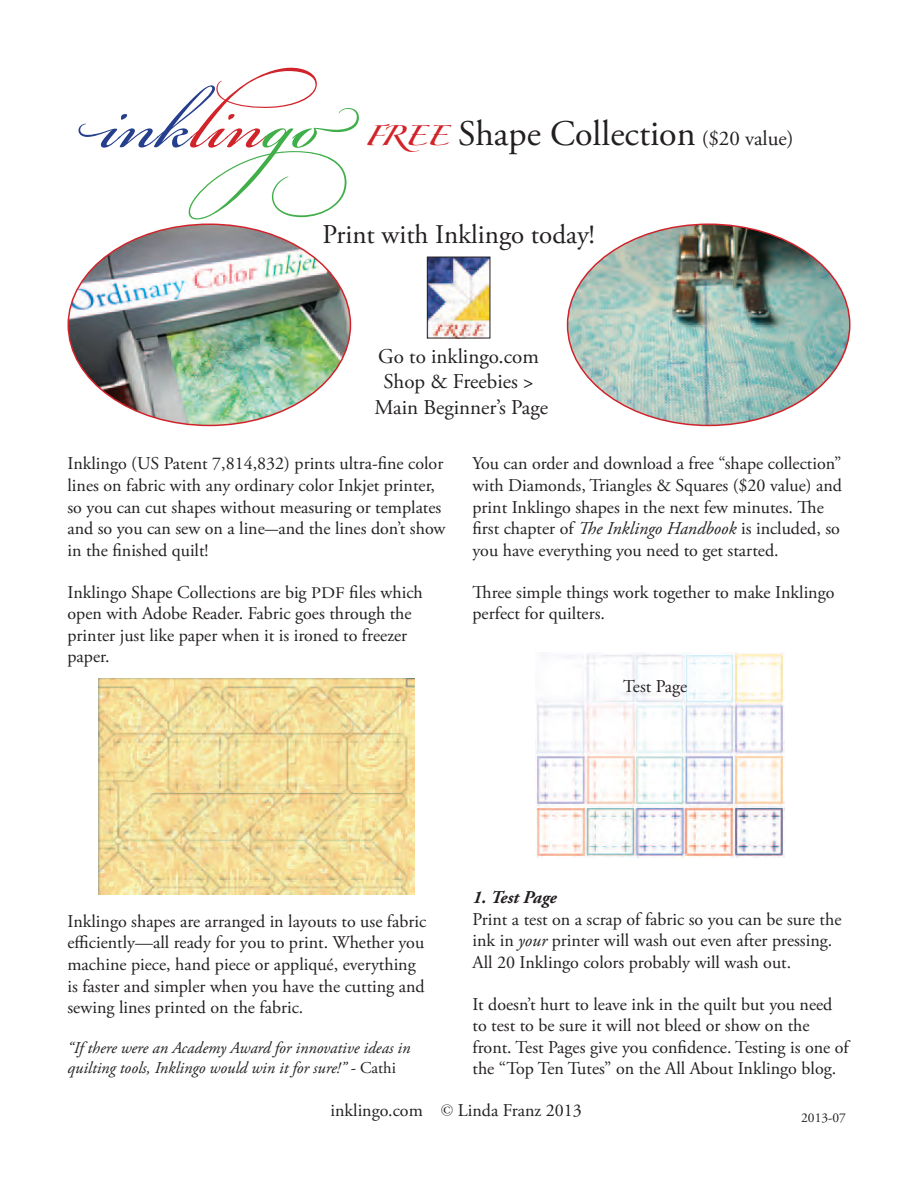
<style>
.page{position:relative;width:918px;height:1188px;background:#fff}
.page>*{position:absolute;margin:0;border:0;box-sizing:border-box;transform-origin:0 0}
.Blue_Script_Heading{font:108px "Bickham Script Pro";color:#253f8e}
.HTML_Body{font:36px "Adobe Garamond Pro";color:#231f20}
.HTML_Body-2{font:27px "Adobe Garamond Pro";color:#231f20}
.HTML_Body-3{font:21px/25.2px "Adobe Garamond Pro";color:#231f20;text-align:center}
.t1{font:18px/21.6px "Adobe Garamond Pro";color:#231f20}
.t2{font:italic 16.5px/19.8px "Adobe Garamond Pro";color:#231f20}
.t3{font:13.5px "Adobe Garamond Pro";color:#231f20}
.s1{color:#d1232a}
.s2{color:#40ae49}
.s3{font-family:"Zapfino Forte LT Pro";font-size:45px;color:#d1232a}
.s4{font-size:21px}
.s5{font-size:16.2px}
.s6{font-style:italic}
.s7{font-style:normal}
.s8{font-weight:700;font-style:italic}
</style>
<div class="page">
<img style="left:68px;top:224px;width:282px;height:201px">
<img style="left:568px;top:224px;width:280px;height:201px">
<img style="left:98px;top:678px;width:317px;height:216px">
<img style="left:536px;top:652px;width:248px;height:206px">
<img style="left:429px;top:259px;width:59px;height:77px">
<div style="left:427px;top:257px;width:63px;height:81px;border:1px solid #231f20"></div>
<p class="Blue_Script_Heading" style="left:81px;top:46px;width:345px">ink<span class="s1">lin</span><span class="s2">go</span></p>
<p class="HTML_Body" style="left:364px;top:112px;width:431px"><span class="s3">FREE</span> Shape Collection <span class="s4">($20 value)</span></p>
<p class="HTML_Body-2" style="left:322px;top:218px;width:274px">Print with Inklingo today!</p>
<p class="HTML_Body-3" style="left:374px;top:345px;width:175px">Go to inklingo.com<br>Shop &amp; Freebies &gt;<br>Main Beginner’s Page</p>
<p class="t1" style="left:68px;top:454px;width:379px">Inklingo (US Patent 7,814,832) prints ultra-fine color lines on fabric with any ordinary color Inkjet printer, so you can cut shapes without measuring or templates and so you can sew on a line-and the lines don’t show in the finished quilt!</p>
<p class="t1" style="left:67px;top:582px;width:357px">Inklingo Shape Collections are big <span class="s5">PDF</span> files which open with Adobe Reader. Fabric goes through the printer just like paper when it is ironed to freezer paper.</p>
<p class="t1" style="left:472px;top:454px;width:371px">You can order and download a free “shape collection” with Diamonds, Triangles &amp; Squares ($20 value) and print Inklingo shapes in the next few minutes. The first chapter of <span class="s6">The Inklingo Handbook</span> is included, so you have everything you need to get started.</p>
<p class="t1" style="left:472px;top:582px;width:364px">Three simple things work together to make Inklingo perfect for quilters.</p>
<p class="t1" style="left:623px;top:677px;width:66px">Test Page</p>
<p class="t1" style="left:68px;top:911px;width:360px">Inklingo shapes are arranged in layouts to use fabric efficiently—all ready for you to print. Whether you machine piece, hand piece or appliqué, everything is faster and simpler when you have the cutting and sewing lines printed on the fabric.</p>
<p class="t2" style="left:68px;top:1039px;width:344px">“If there were an Academy Award for innovative ideas in quilting tools, Inklingo would win it for sure!” - <span class="s7">Cathi</span></p>
<p class="t1" style="left:472px;top:887px;width:371px"><span class="s8">1. Test Page<br></span>Print a test on a scrap of fabric so you can be sure the ink in <span class="s6">your</span> printer will wash out even after pressing.<br>All 20 Inklingo colors probably will wash out.</p>
<p class="t1" style="left:472px;top:994px;width:378px">It doesn’t hurt to leave ink in the quilt but you need to test to be sure it will not bleed or show on the front. Test Pages give you confidence. Testing is one of the “Top Ten Tutes” on the All About Inklingo blog.</p>
<p class="t1" style="left:330px;top:1100px;width:253px">inklingo.com © Linda Franz 2013</p>
<p class="t3" style="left:801px;top:1109px;width:46px">2013-07</p>
</div>
